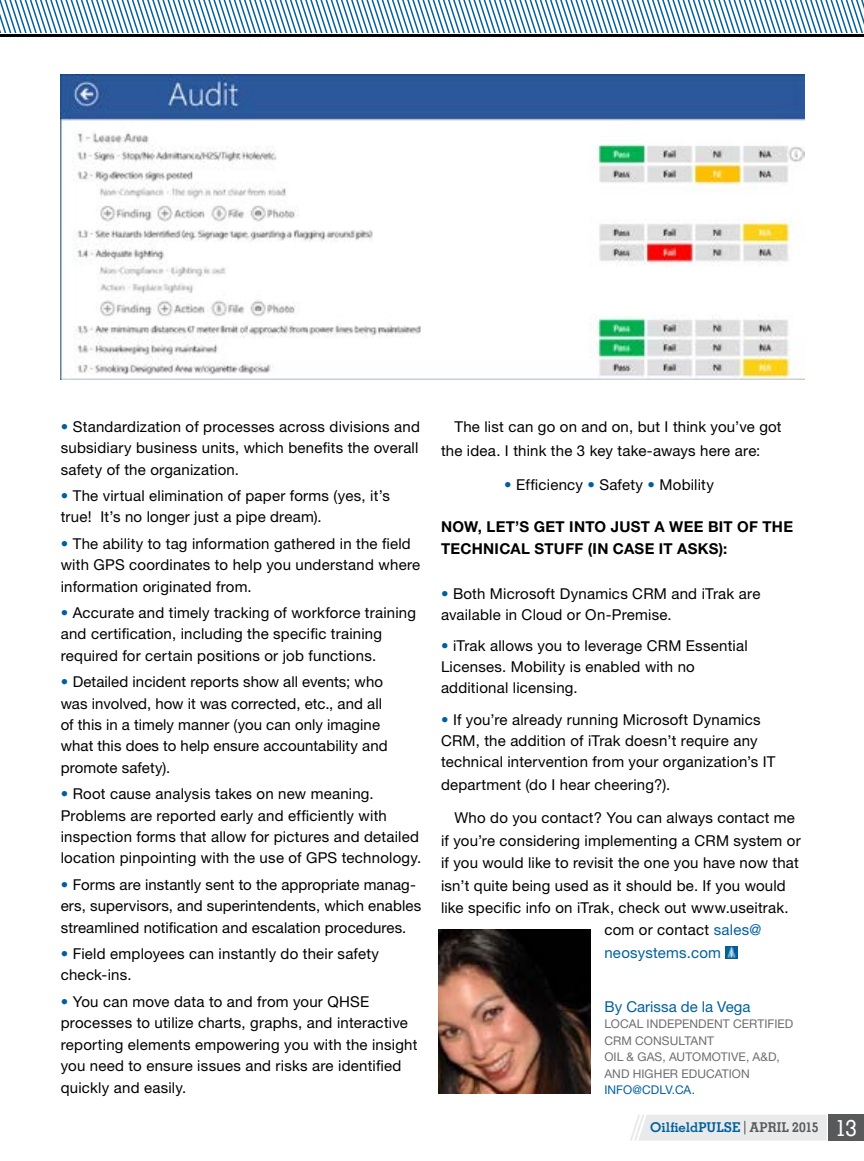
<style>
.page{position:relative;width:864px;height:1161px;background:#fff}
.page>*{position:absolute;margin:0;border:0;box-sizing:border-box;transform-origin:0 0}
.t1{font:15px/21.5px "Helvetica Neue LT Std";letter-spacing:.015em;color:#000}
.t2{font:700 15px/22.4px "Helvetica Neue LT Std";letter-spacing:.02em;color:#000}
.t3{font:15px "Helvetica Neue LT Std";letter-spacing:.005em;color:#00609c}
.t4{font:700 13.5px "Memphis LT Std";color:#00609c}
.t5{font:12px/16.5px "Helvetica Neue LT Std";letter-spacing:.01em;color:#6d6e71}
.t6{font:12px "Helvetica Neue LT Std";letter-spacing:.005em;color:#00609c}
.s1{color:#00609c}
.s2{font-weight:300;color:#000}
.s3{color:#58595b}
.s4{font-weight:500;font-size:22.5px;color:#fff}
</style>
<div class="page">
<svg style="left:726px;top:946px;width:12px;height:13px"></svg>
<img style="left:439px;top:929px;width:152px;height:165px">
<img style="left:61px;top:74px;width:743px;height:306px">
<svg style="left:0;top:0;width:864px;height:32px"></svg>
<hr style="left:0;top:35px;width:864px;height:2px;background:#000">
<div style="left:828px;top:1115px;width:36px;height:26px;background:#58595b"></div>
<div style="left:630px;top:1115px;width:197px;height:26px;background:#e9eaeb"></div>
<p class="t1" style="left:61px;top:416px;width:361px;text-align:justify"><span class="s1">•</span> Standardization of processes across divisions and subsidiary business units, which benefits the overall safety of the organization.</p>
<p class="t1" style="left:61px;top:485px;width:331px"><span class="s1">•</span> The virtual elimination of paper forms (yes, it’s true! It’s no longer just a pipe dream).</p>
<p class="t1" style="left:61px;top:533px;width:361px"><span class="s1">•</span> The ability to tag information gathered in the field with GPS coordinates to help you understand where information originated from.</p>
<p class="t1" style="left:61px;top:602px;width:357px"><span class="s1">•</span> Accurate and timely tracking of workforce training and certification, including the specific training required for certain positions or job functions.</p>
<p class="t1" style="left:61px;top:671px;width:328px"><span class="s1">•</span> Detailed incident reports show all events; who was involved, how it was corrected, etc., and all of this in a timely manner (you can only imagine what this does to help ensure accountability and promote safety).</p>
<p class="t1" style="left:61px;top:783px;width:362px"><span class="s1">•</span> Root cause analysis takes on new meaning.<br>Problems are reported early and efficiently with inspection forms that allow for pictures and detailed location pinpointing with the use of GPS technology.</p>
<p class="t1" style="left:61px;top:874px;width:362px"><span class="s1">•</span> Forms are instantly sent to the appropriate manag&shy;ers, supervisors, and superintendents, which enables streamlined notification and escalation procedures.</p>
<p class="t1" style="left:61px;top:943px;width:320px"><span class="s1">•</span> Field employees can instantly do their safety check-ins.</p>
<p class="t1" style="left:61px;top:991px;width:358px"><span class="s1">•</span> You can move data to and from your QHSE processes to utilize charts, graphs, and interactive reporting elements empowering you with the insight you need to ensure issues and risks are identified</p>
<p class="t1" style="left:61px;top:1077px;width:127px">quickly and easily.</p>
<p class="t1" style="left:441px;top:414px;width:342px;line-height:24px;text-indent:13px">The list can go on and on, but I think you’ve got the idea. I think the 3 key take-aways here are:</p>
<p class="t1" style="left:504px;top:473px;width:211px"><span class="s1">•</span> Efficiency <span class="s1">•</span> Safety <span class="s1">•</span> Mobility</p>
<p class="t2" style="left:441px;top:515px;width:354px">NOW, LET’S GET INTO JUST A WEE BIT OF THE<br>TECHNICAL STUFF (IN CASE IT ASKS):</p>
<p class="t1" style="left:441px;top:583px;width:321px;line-height:21px"><span class="s1">•</span> Both Microsoft Dynamics CRM and iTrak are available in Cloud or On-Premise.</p>
<p class="t1" style="left:441px;top:635px;width:308px;line-height:21px"><span class="s1">•</span> iTrak allows you to leverage CRM Essential<br>Licenses. Mobility is enabled with no additional licensing.</p>
<p class="t1" style="left:441px;top:709px;width:336px;line-height:21px"><span class="s1">•</span> If you’re already running Microsoft Dynamics<br>CRM, the addition of iTrak doesn’t require any technical intervention from your organization’s IT</p>
<p class="t1" style="left:441px;top:773px;width:231px">department (do I hear cheering?).</p>
<p class="t1" style="left:455px;top:807px;width:342px">Who do you contact? You can always contact me</p>
<p class="t1" style="left:441px;top:829px;width:361px">if you’re considering implementing a CRM system or</p>
<p class="t1" style="left:441px;top:852px;width:359px">if you would like to revisit the one you have now that</p>
<p class="t1" style="left:441px;top:874px;width:346px">isn’t quite being used as it should be. If you would</p>
<p class="t1" style="left:441px;top:897px;width:349px">like specific info on iTrak, check out www.useitrak.</p>
<p class="t1" style="left:604px;top:919px;width:158px">com or contact <span class="s1">sales@</span></p>
<p class="t3" style="left:604px;top:944px;width:118px">neosystems.com</p>
<p class="t3" style="left:604px;top:998px;width:148px">By Carissa de la Vega</p>
<p class="t5" style="left:604px;top:1016px;width:190px">LOCAL INDEPENDENT CERTIFIED<br>CRM CONSULTANT<br>OIL &amp; GAS, AUTOMOTIVE, A&amp;D,<br>AND HIGHER EDUCATION</p>
<p class="t6" style="left:604px;top:1083px;width:92px">INFO@CDLV.CA.</p>
<p class="t4" style="left:650px;top:1119px;width:208px">OilfieldPULSE <span class="s2">|</span> <span class="s3">APRIL 2015</span> <span class="s4">13</span></p>
</div>
